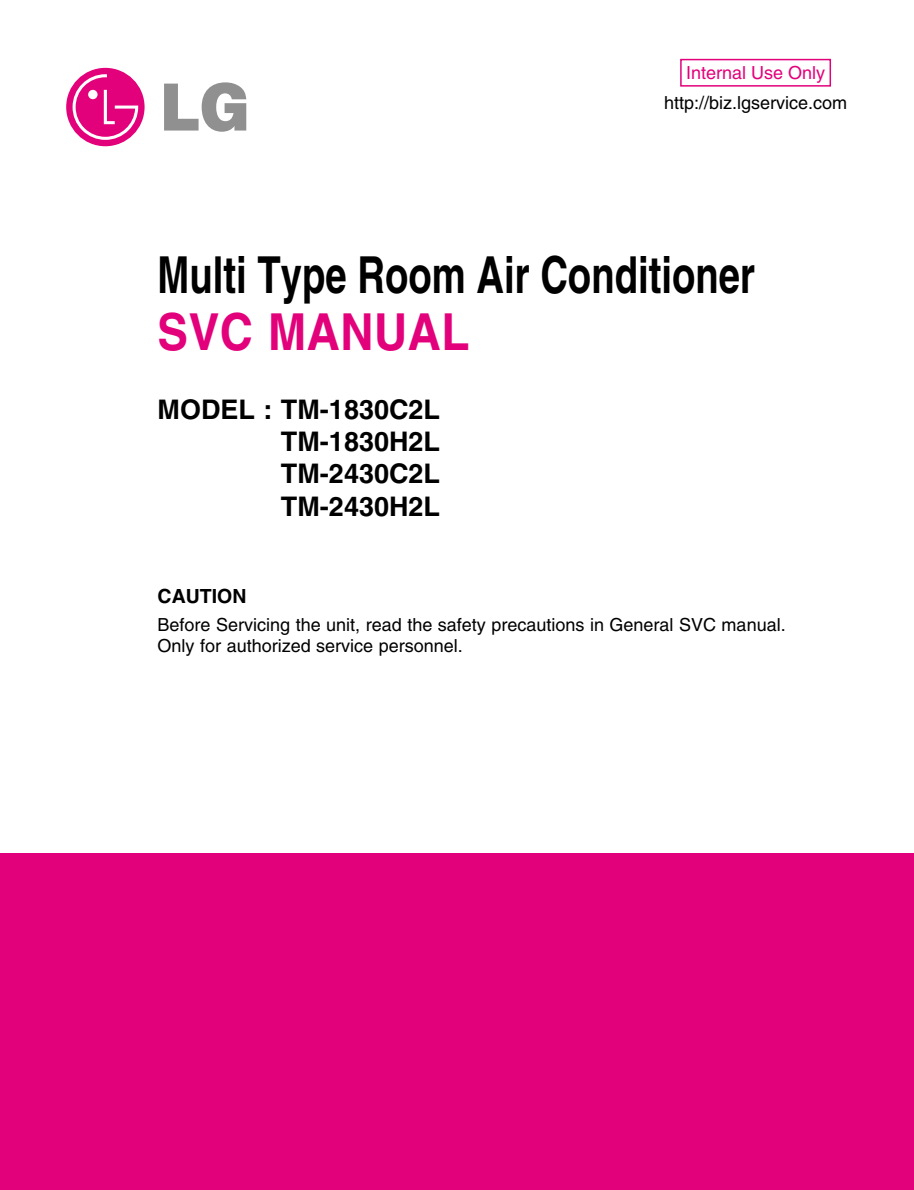
<style>
.page{position:relative;width:914px;height:1190px;background:#fff}
.page>*{position:absolute;margin:0;border:0;box-sizing:border-box;transform-origin:0 0}
.t1{font:700 51px "Helvetica";color:#000;scale:.75 1}
.t2{font:700 51px "Helvetica";letter-spacing:.01em;color:#e3007b;scale:.9 1}
.t3{font:700 27px/32.2px "Helvetica";color:#000;text-align:justify}
.t4{font:700 19.5px "Helvetica";color:#000}
.t5{font:18px/21.8px "Helvetica";color:#000}
.t6{font:18px "Helvetica";color:#e3007b}
</style>
<div class="page">
<div style="left:0;top:853px;width:914px;height:337px;background:#e3007b"></div>
<div style="left:680px;top:59px;width:151px;height:28px;border:2px solid #e3007b"></div>
<div style="left:66px;top:68px;width:79px;height:78px;background:#e3007b;border-radius:50%"></div>
<svg style="left:73px;top:74px;width:65px;height:66px"></svg>
<svg style="left:164px;top:82px;width:82px;height:50px"></svg>
<p class="t6" style="left:686px;top:66px;width:141px">Internal Use Only</p>
<p class="t5" style="left:664px;top:93px;width:185px">http://biz.lgservice.com</p>
<h1 class="t1" style="left:158px;top:256px;width:798px">Multi Type Room Air Conditioner</h1>
<h1 class="t2" style="left:158px;top:313px;width:348px">SVC MANUAL</h1>
<h2 class="t3" style="left:281px;top:396px;width:161px;text-indent:-123px">MODEL : TM-1830C2L TM-1830H2L TM-2430C2L TM-2430H2L</h2>
<p class="t4" style="left:158px;top:589px;width:90px">CAUTION</p>
<p class="t5" style="left:158px;top:615px;width:629px">Before Servicing the unit, read the safety precautions in General SVC manual.<br>Only for authorized service personnel.</p>
</div>
